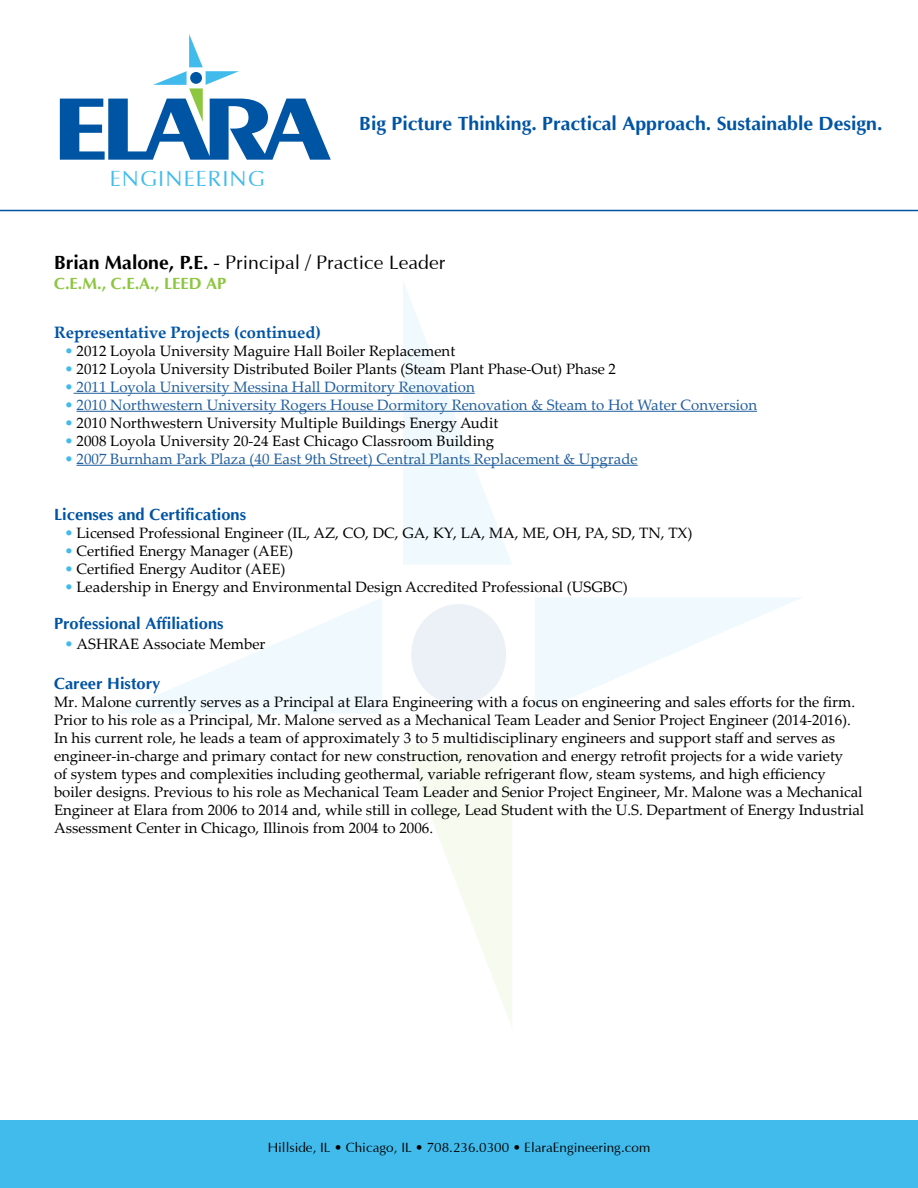
<style>
.page{position:relative;width:918px;height:1188px;background:#fff}
.page>*{position:absolute;margin:0;border:0;box-sizing:border-box;transform-origin:0 0}
.t1{font:22.05px "Optima";letter-spacing:.05em;color:#40bbec}
.t2{font:700 19.5px "Optima";color:#0054a4}
.t3{font:19.5px "Optima";color:#000}
.t4{font:700 16.5px "Optima";color:#0054a4}
.t5{font:700 16.5px "Palatino";color:#0054a4}
.t6{font:700 16.5px "Optima";color:#8dc63f}
.t7{font:15px/18px "Palatino";color:#000}
.t8{font:15px "Palatino";color:#215e9e}
.t9{font:13.5px "Optima";color:#000}
.s1{font-weight:700}
.s2{font-family:"Palatino"}
.s3{color:#40bbec}
.s4{font-family:"Palatino Linotype"}
</style>
<div class="page">
<hr style="left:0;top:210px;width:918px;height:1px;background:#0054a4">
<div style="left:0;top:1120px;width:918px;height:68px;background:#40bbec"></div>
<svg style="left:404px;top:744px;width:108px;height:282px"></svg>
<svg style="left:403px;top:282px;width:109px;height:282px"></svg>
<svg style="left:117px;top:598px;width:265px;height:115px"></svg>
<svg style="left:535px;top:598px;width:265px;height:115px"></svg>
<div style="left:411px;top:604px;width:95px;height:101px;background:#ebf1f7;border-radius:50%"></div>
<svg style="left:60px;top:34px;width:271px;height:126px"></svg>
<hr style="left:74px;top:393px;width:401px;height:1px;background:#215e9e">
<hr style="left:76px;top:411px;width:681px;height:1px;background:#215e9e">
<hr style="left:76px;top:465px;width:562px;height:1px;background:#215e9e">
<h1 class="t1" style="left:110px;top:167px;width:157px">ENGINEERING</h1>
<h2 class="t2" style="left:359px;top:113px;width:525px">Big Picture Thinking. Practical Approach. Sustainable Design.</h2>
<h2 class="t3" style="left:54px;top:253px;width:393px"><span class="s1">Brian Malone, P.E.</span> <span class="s2">-</span> Principal / Practice Leader</h2>
<p class="t6" style="left:54px;top:274px;width:174px">C.E.M., C.E.A., LEED AP</p>
<p class="t5" style="left:54px;top:320px;width:269px">Representative Projects (continued)</p>
<p class="t7" style="left:64px;top:341px;width:392px"><span class="s3">•</span> 2012 Loyola University Maguire Hall Boiler Replacement</p>
<p class="t7" style="left:64px;top:359px;width:553px"><span class="s3">•</span> 2012 Loyola University Distributed Boiler Plants (Steam Plant Phase-Out) Phase 2</p>
<p class="t8" style="left:64px;top:376px;width:412px"><span class="s3">•</span> 2011 Loyola University Messina Hall Dormitory Renovation</p>
<p class="t8" style="left:64px;top:394px;width:694px"><span class="s3">•</span> 2010 Northwestern University Rogers House Dormitory Renovation &amp; Steam to Hot Water Conversion</p>
<p class="t7" style="left:64px;top:413px;width:435px"><span class="s3">•</span> 2010 Northwestern University Multiple Buildings Energy Audit</p>
<p class="t7" style="left:64px;top:431px;width:431px"><span class="s3">•</span> 2008 Loyola University 20-24 East Chicago Classroom Building</p>
<p class="t8" style="left:64px;top:448px;width:575px"><span class="s3">•</span> 2007 Burnham Park Plaza (40 East 9th Street) Central Plants Replacement &amp; Upgrade</p>
<p class="t4" style="left:54px;top:505px;width:194px">Licenses and Certifications</p>
<p class="t7" style="left:64px;top:523px;width:630px"><span class="s3">•</span> Licensed Professional Engineer (IL, AZ, CO, DC, GA, KY, LA, MA, ME, OH, PA, SD, TN, TX)</p>
<p class="t7" style="left:64px;top:541px;width:230px"><span class="s3">•</span> Certified Energy Manager (AEE)</p>
<p class="t7" style="left:64px;top:559px;width:222px"><span class="s3">•</span> Certified Energy Auditor (AEE)</p>
<p class="t7" style="left:64px;top:577px;width:565px"><span class="s3">•</span> Leadership in Energy and Environmental Design Accredited Professional (USGBC)</p>
<p class="t4" style="left:54px;top:615px;width:171px">Professional Affiliations</p>
<p class="t7" style="left:64px;top:634px;width:203px"><span class="s3">•</span> ASHRAE Associate Member</p>
<p class="t4" style="left:54px;top:674px;width:108px">Career History</p>
<p class="t7" style="left:54px;top:692px;width:812px">Mr. Malone currently serves as a Principal at Elara Engineering with a focus on engineering and sales efforts for the firm.<br>Prior to his role as a Principal, Mr. Malone served as a Mechanical Team Leader and Senior Project Engineer (2014-2016).<br>In his current role, he leads a team of approximately 3 to 5 multidisciplinary engineers and support staff and serves as engineer-in-charge and primary contact for new construction, renovation and energy retrofit projects for a wide variety<br>of system types and complexities including geothermal, variable refrigerant flow, steam systems, and high efficiency boiler designs. Previous to his role as Mechanical Team Leader and Senior Project Engineer, Mr. Malone was a Mechanical Engineer at Elara from 2006 to 2014 and, while still in college, Lead Student with the U.S. Department of Energy Industrial Assessment Center in Chicago, Illinois from 2004 to 2006.</p>
<p class="t9" style="left:268px;top:1140px;width:384px">Hillside, IL <span class="s4">•</span> Chicago, IL <span class="s4">•</span> 708.236.0300 <span class="s4">•</span> ElaraEngineering.com</p>
</div>
